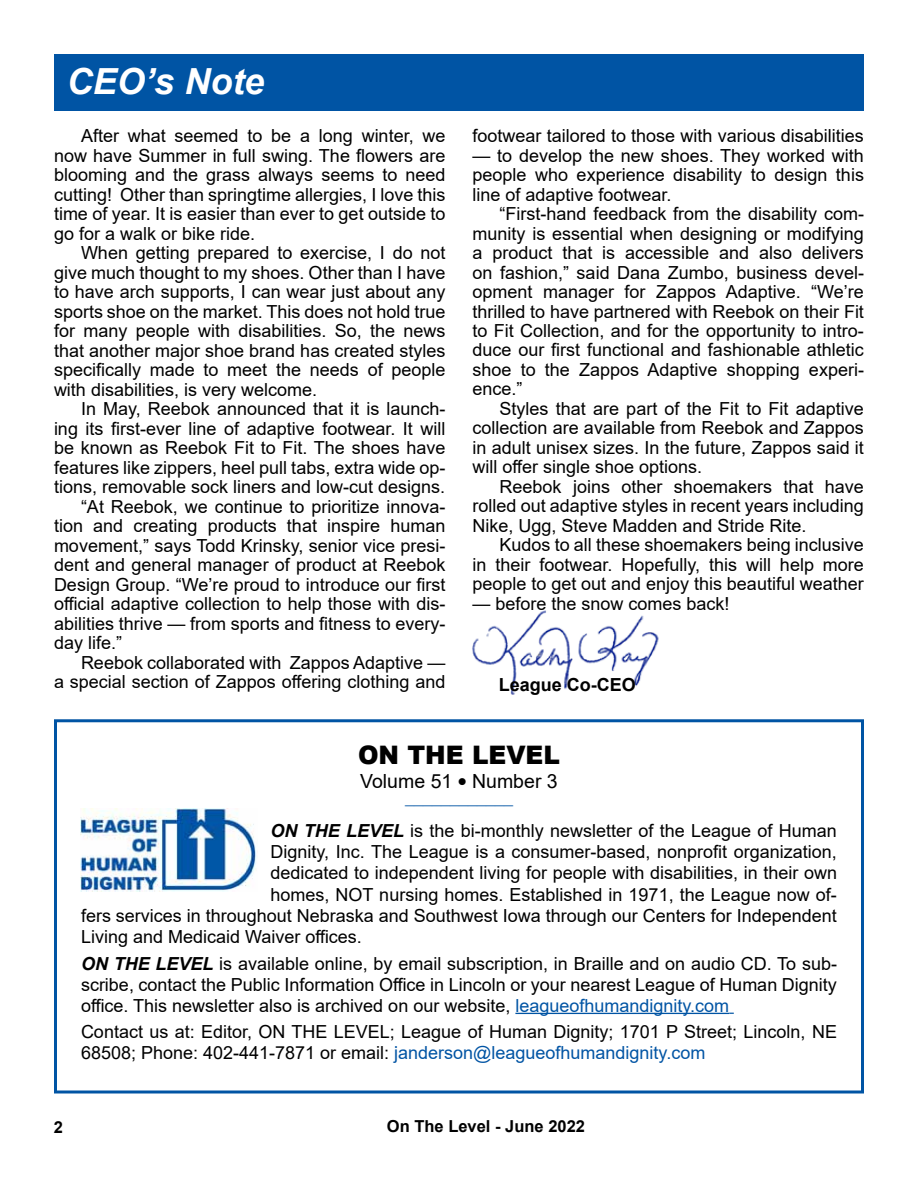
<style>
.page{position:relative;width:918px;height:1188px;background:#fff}
.page>*{position:absolute;margin:0;border:0;box-sizing:border-box;transform-origin:0 0}
.t1{font:italic 700 36px "Arial";color:#fff}
.t2{font:900 25.5px "Arial";color:#000}
.t3{font:19.5px "Arial";color:#000}
.t4{font:18px/19.5px "Arial";color:#000;text-align:justify}
.t5{font:700 18px "Arial";color:#000}
.t6{font:700 16.5px "Arial";color:#000}
.s1{font-weight:900;color:#0054a4}
.s2{font-weight:700;font-style:italic}
.s3{color:#0054a4}
</style>
<div class="page">
<div style="left:54px;top:54px;width:810px;height:57px;background:#0054a4"></div>
<img style="left:472px;top:610px;width:187px;height:85px">
<div style="left:54px;top:719px;width:810px;height:375px;border:3px solid #0054a4"></div>
<hr style="left:515px;top:1013px;width:214px;height:1px;background:#0054a4">
<img style="left:80px;top:808px;width:177px;height:84px">
<h1 class="t1" style="left:67px;top:57px;width:199px">CEO’s Note</h1>
<p class="t4" style="left:54px;top:126px;width:393px;text-indent:27px">After what seemed to be a long winter, we now have Summer in full swing. The flowers are blooming and the grass always seems to need cutting! Other than springtime allergies, I love this time of year. It is easier than ever to get outside to go for a walk or bike ride.</p>
<p class="t4" style="left:54px;top:243px;width:393px;text-indent:27px">When getting prepared to exercise, I do not give much thought to my shoes. Other than I have to have arch supports, I can wear just about any sports shoe on the market. This does not hold true for many people with disabilities. So, the news that another major shoe brand has created styles specifically made to meet the needs of people with disabilities, is very welcome.</p>
<p class="t4" style="left:81px;top:399px;width:366px">In May, Reebok announced that it is launch-</p>
<p class="t4" style="left:54px;top:418px;width:393px">ing its first-ever line of adaptive footwear. It will</p>
<p class="t4" style="left:54px;top:438px;width:393px">be known as Reebok Fit to Fit. The shoes have</p>
<p class="t4" style="left:54px;top:457px;width:393px">features like zippers, heel pull tabs, extra wide op-</p>
<p class="t4" style="left:54px;top:477px;width:393px">tions, removable sock liners and low-cut designs.</p>
<p class="t4" style="left:81px;top:496px;width:366px">“At Reebok, we continue to prioritize innova-</p>
<p class="t4" style="left:54px;top:516px;width:393px">tion and creating products that inspire human</p>
<p class="t4" style="left:54px;top:535px;width:393px">movement,” says Todd Krinsky, senior vice presi-</p>
<p class="t4" style="left:54px;top:555px;width:393px">dent and general manager of product at Reebok</p>
<p class="t4" style="left:54px;top:574px;width:393px">Design Group. “We’re proud to introduce our first</p>
<p class="t4" style="left:54px;top:594px;width:393px">official adaptive collection to help those with dis-</p>
<p class="t4" style="left:54px;top:613px;width:393px">abilities thrive — from sports and fitness to every-</p>
<p class="t4" style="left:54px;top:633px;width:70px">day life.”</p>
<p class="t4" style="left:81px;top:652px;width:366px">Reebok collaborated with Zappos Adaptive —</p>
<p class="t4" style="left:54px;top:672px;width:393px">a special section of Zappos offering clothing and</p>
<p class="t4" style="left:472px;top:126px;width:393px">footwear tailored to those with various disabilities</p>
<p class="t4" style="left:472px;top:145px;width:393px">— to develop the new shoes. They worked with people who experience disability to design this line of adaptive footwear.</p>
<p class="t4" style="left:472px;top:204px;width:393px;text-indent:27px">“First-hand feedback from the disability com&shy;munity is essential when designing or modifying a product that is accessible and also delivers on fashion,” said Dana Zumbo, business devel&shy;opment manager for Zappos Adaptive. “We’re thrilled to have partnered with Reebok on their Fit to Fit Collection, and for the opportunity to intro&shy;duce our first functional and fashionable athletic shoe to the Zappos Adaptive shopping experi&shy;ence.”</p>
<p class="t4" style="left:472px;top:399px;width:393px;text-indent:27px">Styles that are part of the Fit to Fit adaptive collection are available from Reebok and Zappos in adult unisex sizes. In the future, Zappos said it will offer single shoe options.</p>
<p class="t4" style="left:472px;top:477px;width:393px;text-indent:27px">Reebok joins other shoemakers that have rolled out adaptive styles in recent years including Nike, Ugg, Steve Madden and Stride Rite.</p>
<p class="t4" style="left:472px;top:535px;width:393px;text-indent:27px">Kudos to all these shoemakers being inclusive in their footwear. Hopefully, this will help more people to get out and enjoy this beautiful weather</p>
<p class="t4" style="left:472px;top:594px;width:259px">— before the snow comes back!</p>
<p class="t5" style="left:499px;top:672px;width:139px">League Co-CEO</p>
<h2 class="t2" style="left:358px;top:736px;width:203px">ON THE LEVEL</h2>
<p class="t3" style="left:360px;top:768px;width:199px">Volume 51 ● Number 3</p>
<p class="t4" style="left:271px;top:782px;width:568px;line-height:33px;text-indent:134px"><span class="s1">____________<br></span><span class="s2">ON THE LEVEL</span> is the bi-monthly newsletter of the League of Human</p>
<p class="t4" style="left:271px;top:842px;width:568px">Dignity, Inc. The League is a consumer-based, nonprofit organization,</p>
<p class="t4" style="left:271px;top:863px;width:568px">dedicated to independent living for people with disabilities, in their own</p>
<p class="t4" style="left:271px;top:884px;width:568px">homes, NOT nursing homes. Established in 1971, the League now of-</p>
<p class="t4" style="left:81px;top:905px;width:757px">fers services in throughout Nebraska and Southwest Iowa through our Centers for Independent</p>
<p class="t4" style="left:81px;top:926px;width:282px">Living and Medicaid Waiver offices.</p>
<p class="t4" style="left:81px;top:953px;width:758px;line-height:21px"><span class="s2">ON THE LEVEL</span> is available online, by email subscription, in Braille and on audio CD. To sub&shy;scribe, contact the Public Information Office in Lincoln or your nearest League of Human Dignity office. This newsletter also is archived on our website, <span class="s3">leagueofhumandignity.com</span></p>
<p class="t4" style="left:81px;top:1022px;width:758px;line-height:21px">Contact us at: Editor, ON THE LEVEL; League of Human Dignity; 1701 P Street; Lincoln, NE<br>68508; Phone: 402-441-7871 or email: <span class="s3">janderson@leagueofhumandignity.com</span></p>
<p class="t6" style="left:54px;top:1115px;width:11px">2</p>
<p class="t6" style="left:387px;top:1114px;width:200px">On The Level - June 2022</p>
</div>
